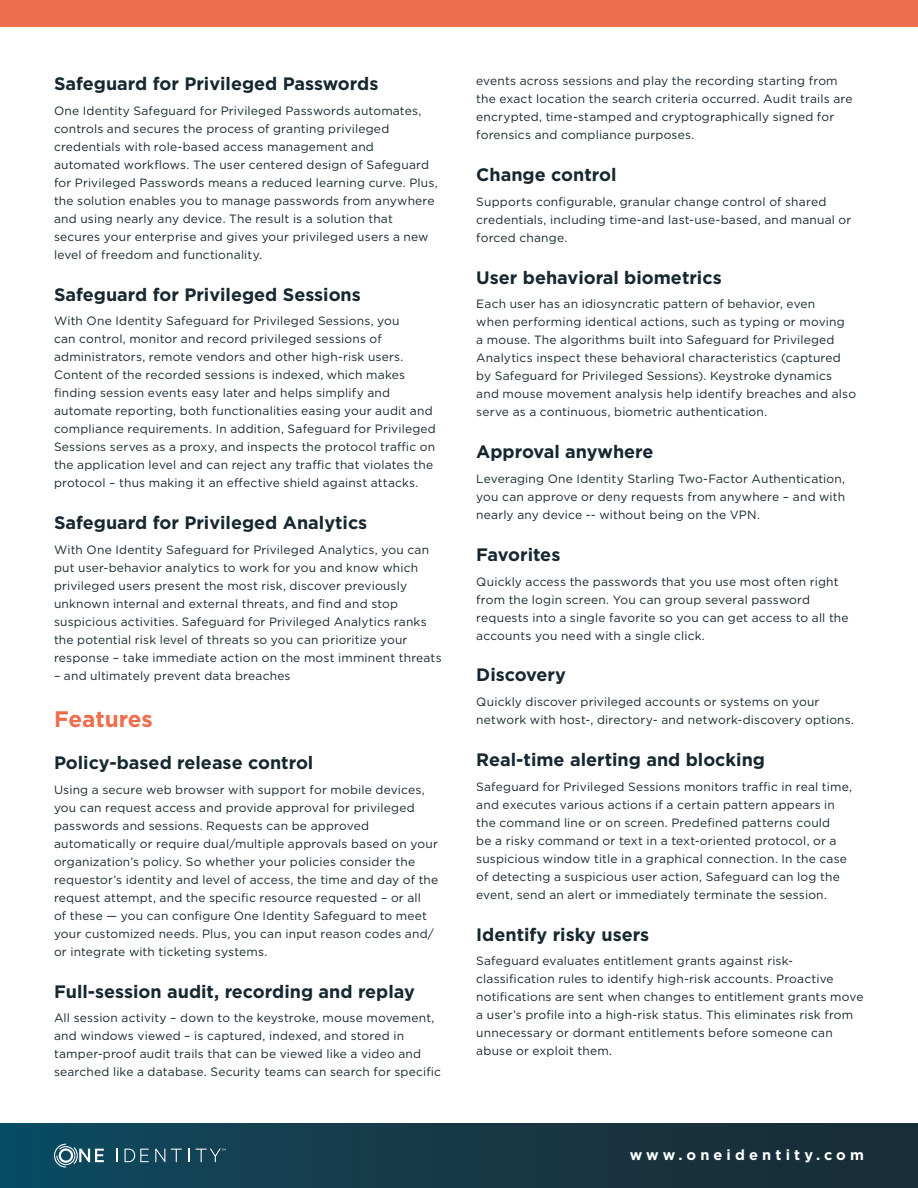
<style>
.page{position:relative;width:918px;height:1188px;background:#fff}
.page>*{position:absolute;margin:0;border:0;box-sizing:border-box;transform-origin:0 0}
.t1{font:700 22.5px "Gotham";color:#ed6e4d}
.t2{font:700 18px "Gotham";color:#17272f}
.t3{font:700 14.55px "Gotham";letter-spacing:.285em;color:#fff}
.t4{font:12px/18px "Gotham";letter-spacing:.015em;color:#17272f}
</style>
<div class="page">
<div style="left:0;top:1123px;width:918px;height:65px;background:linear-gradient(to right,#0f4a60,#1b2a32)"></div>
<div style="left:0;top:0;width:918px;height:27px;background:#ed6e4d"></div>
<svg style="left:117px;top:1149px;width:1px;height:13px"></svg>
<svg style="left:125px;top:1149px;width:24px;height:13px"></svg>
<svg style="left:155px;top:1149px;width:10px;height:13px"></svg>
<svg style="left:171px;top:1149px;width:11px;height:13px"></svg>
<svg style="left:188px;top:1149px;width:1px;height:13px"></svg>
<svg style="left:54px;top:1144px;width:50px;height:24px"></svg>
<svg style="left:196px;top:1149px;width:30px;height:13px"></svg>
<h2 class="t2" style="left:54px;top:72px;width:326px">Safeguard for Privileged Passwords</h2>
<p class="t4" style="left:54px;top:101px;width:385px">One Identity Safeguard for Privileged Passwords automates, controls and secures the process of granting privileged credentials with role-based access management and automated workflows. The user centered design of Safeguard for Privileged Passwords means a reduced learning curve. Plus, the solution enables you to manage passwords from anywhere and using nearly any device. The result is a solution that secures your enterprise and gives your privileged users a new level of freedom and functionality.</p>
<h2 class="t2" style="left:54px;top:282px;width:308px">Safeguard for Privileged Sessions</h2>
<p class="t4" style="left:54px;top:312px;width:383px">With One Identity Safeguard for Privileged Sessions, you<br>can control, monitor and record privileged sessions of administrators, remote vendors and other high-risk users.<br>Content of the recorded sessions is indexed, which makes finding session events easy later and helps simplify and automate reporting, both functionalities easing your audit and compliance requirements. In addition, Safeguard for Privileged Sessions serves as a proxy, and inspects the protocol traffic on the application level and can reject any traffic that violates the protocol – thus making it an effective shield against attacks.</p>
<h2 class="t2" style="left:54px;top:511px;width:315px">Safeguard for Privileged Analytics</h2>
<p class="t4" style="left:54px;top:540px;width:389px">With One Identity Safeguard for Privileged Analytics, you can put user-behavior analytics to work for you and know which privileged users present the most risk, discover previously unknown internal and external threats, and find and stop suspicious activities. Safeguard for Privileged Analytics ranks the potential risk level of threats so you can prioritize your response – take immediate action on the most imminent threats</p>
<p class="t4" style="left:54px;top:666px;width:238px">– and ultimately prevent data breaches</p>
<h1 class="t1" style="left:54px;top:704px;width:100px">Features</h1>
<h2 class="t2" style="left:54px;top:751px;width:261px">Policy-based release control</h2>
<p class="t4" style="left:54px;top:780px;width:386px">Using a secure web browser with support for mobile devices, you can request access and provide approval for privileged passwords and sessions. Requests can be approved automatically or require dual/multiple approvals based on your organization’s policy. So whether your policies consider the requestor’s identity and level of access, the time and day of the request attempt, and the specific resource requested – or all<br>of these — you can configure One Identity Safeguard to meet your customized needs. Plus, you can input reason codes and/ or integrate with ticketing systems.</p>
<h2 class="t2" style="left:54px;top:979px;width:363px">Full-session audit, recording and replay</h2>
<p class="t4" style="left:54px;top:1009px;width:389px">All session activity – down to the keystroke, mouse movement, and windows viewed – is captured, indexed, and stored in tamper-proof audit trails that can be viewed like a video and searched like a database. Security teams can search for specific</p>
<p class="t4" style="left:476px;top:72px;width:378px">events across sessions and play the recording starting from the exact location the search criteria occurred. Audit trails are encrypted, time-stamped and cryptographically signed for forensics and compliance purposes.</p>
<h2 class="t2" style="left:476px;top:163px;width:142px">Change control</h2>
<p class="t4" style="left:476px;top:192px;width:377px">Supports configurable, granular change control of shared credentials, including time-and last-use-based, and manual or forced change.</p>
<h2 class="t2" style="left:476px;top:265px;width:247px">User behavioral biometrics</h2>
<p class="t4" style="left:476px;top:295px;width:381px">Each user has an idiosyncratic pattern of behavior, even<br>when performing identical actions, such as typing or moving<br>a mouse. The algorithms built into Safeguard for Privileged Analytics inspect these behavioral characteristics (captured by Safeguard for Privileged Sessions). Keystroke dynamics and mouse movement analysis help identify breaches and also serve as a continuous, biometric authentication.</p>
<h2 class="t2" style="left:476px;top:440px;width:179px">Approval anywhere</h2>
<p class="t4" style="left:476px;top:469px;width:370px;text-align:justify">Leveraging One Identity Starling Two-Factor Authentication, you can approve or deny requests from anywhere – and with nearly any device -- without being on the VPN.</p>
<h2 class="t2" style="left:476px;top:543px;width:86px">Favorites</h2>
<p class="t4" style="left:476px;top:572px;width:374px">Quickly access the passwords that you use most often right from the login screen. You can group several password requests into a single favorite so you can get access to all the accounts you need with a single click.</p>
<h2 class="t2" style="left:476px;top:663px;width:91px">Discovery</h2>
<p class="t4" style="left:476px;top:693px;width:379px">Quickly discover privileged accounts or systems on your network with host-, directory- and network-discovery options.</p>
<h2 class="t2" style="left:476px;top:748px;width:290px">Real-time alerting and blocking</h2>
<p class="t4" style="left:476px;top:777px;width:377px">Safeguard for Privileged Sessions monitors traffic in real time, and executes various actions if a certain pattern appears in the command line or on screen. Predefined patterns could<br>be a risky command or text in a text-oriented protocol, or a suspicious window title in a graphical connection. In the case of detecting a suspicious user action, Safeguard can log the event, send an alert or immediately terminate the session.</p>
<h2 class="t2" style="left:476px;top:922px;width:175px">Identify risky users</h2>
<p class="t4" style="left:476px;top:952px;width:389px">Safeguard evaluates entitlement grants against risk&shy;classification rules to identify high-risk accounts. Proactive notifications are sent when changes to entitlement grants move a user’s profile into a high-risk status. This eliminates risk from unnecessary or dormant entitlements before someone can abuse or exploit them.</p>
<p class="t3" style="left:630px;top:1146px;width:236px">www.oneidentity.com</p>
</div>
